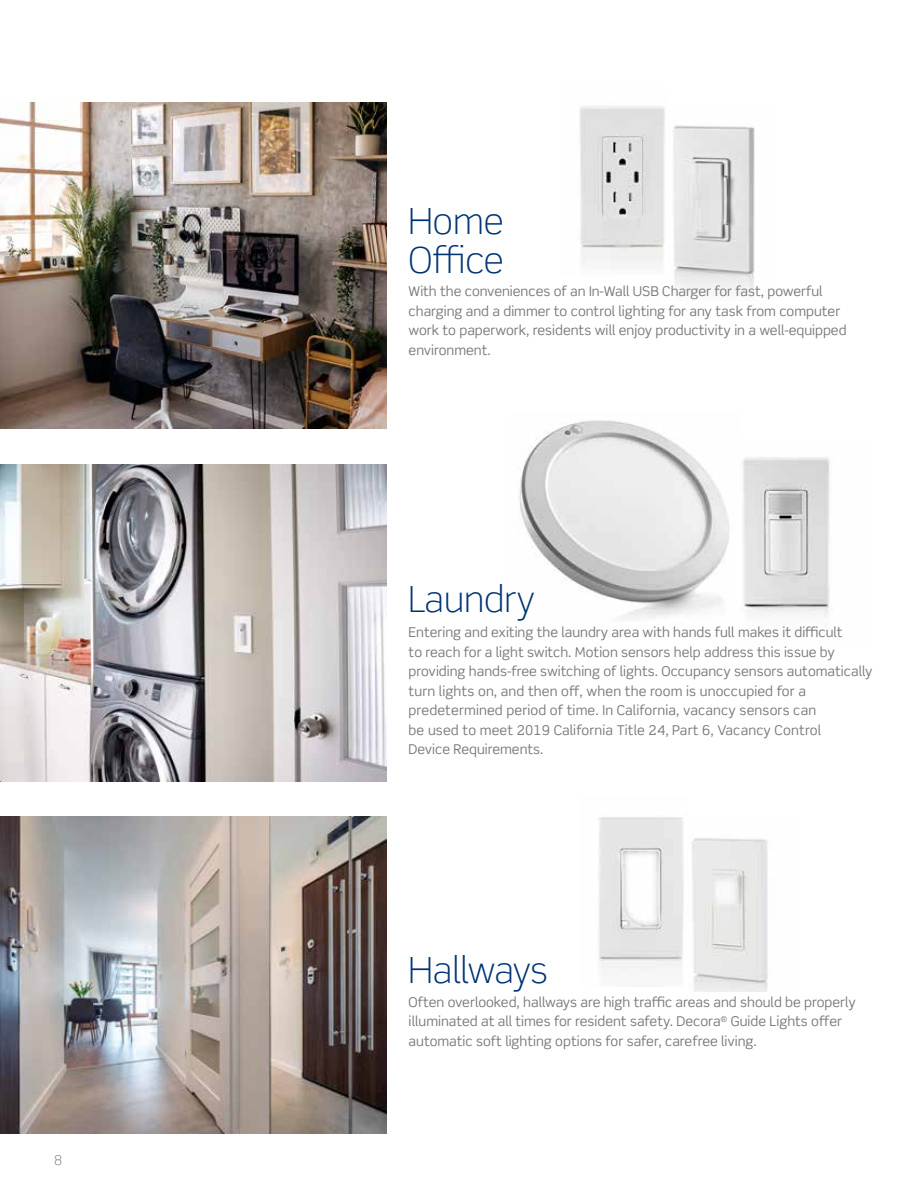
<style>
.page{position:relative;width:918px;height:1188px;background:#fff}
.page>*{position:absolute;margin:0;border:0;box-sizing:border-box;transform-origin:0 0}
.t1{font:300 36px/39px "Scene Std";color:#003573}
.t2{font:300 36px "Scene Std";letter-spacing:-.02em;color:#003573}
.t3{font:13.5px/19.5px "Scene Std";color:#77787b}
.t4{font:300 13.5px "Scene Std";color:#797a7d}
</style>
<div class="page">
<img style="left:519px;top:420px;width:210px;height:199px">
<img style="left:673px;top:125px;width:82px;height:168px">
<img style="left:580px;top:106px;width:85px;height:159px">
<img style="left:691px;top:838px;width:77px;height:154px">
<img style="left:742px;top:457px;width:88px;height:160px">
<img style="left:0;top:103px;width:386px;height:325px">
<img style="left:0;top:465px;width:386px;height:317px">
<img style="left:0;top:817px;width:386px;height:317px">
<img style="left:598px;top:817px;width:86px;height:154px">
<p class="t4" style="left:54px;top:1152px;width:9px">8</p>
<h1 class="t1" style="left:409px;top:202px;width:97px">Home<br>Office</h1>
<p class="t3" style="left:409px;top:282px;width:440px">With the conveniences of an In-Wall USB Charger for fast, powerful charging and a dimmer to control lighting for any task from computer work to paperwork, residents will enjoy productivity in a well-equipped environment.</p>
<h1 class="t1" style="left:409px;top:580px;width:128px">Laundry</h1>
<p class="t3" style="left:409px;top:623px;width:465px">Entering and exiting the laundry area with hands full makes it difficult<br>to reach for a light switch. Motion sensors help address this issue by providing hands-free switching of lights. Occupancy sensors automatically turn lights on, and then off, when the room is unoccupied for a predetermined period of time. In California, vacancy sensors can<br>be used to meet 2019 California Title 24, Part 6, Vacancy Control<br>Device Requirements.</p>
<h1 class="t2" style="left:409px;top:948px;width:140px">Hallways</h1>
<p class="t3" style="left:409px;top:992px;width:449px">Often overlooked, hallways are high traffic areas and should be properly illuminated at all times for resident safety. Decora<sup>®</sup> Guide Lights offer automatic soft lighting options for safer, carefree living.</p>
</div>
